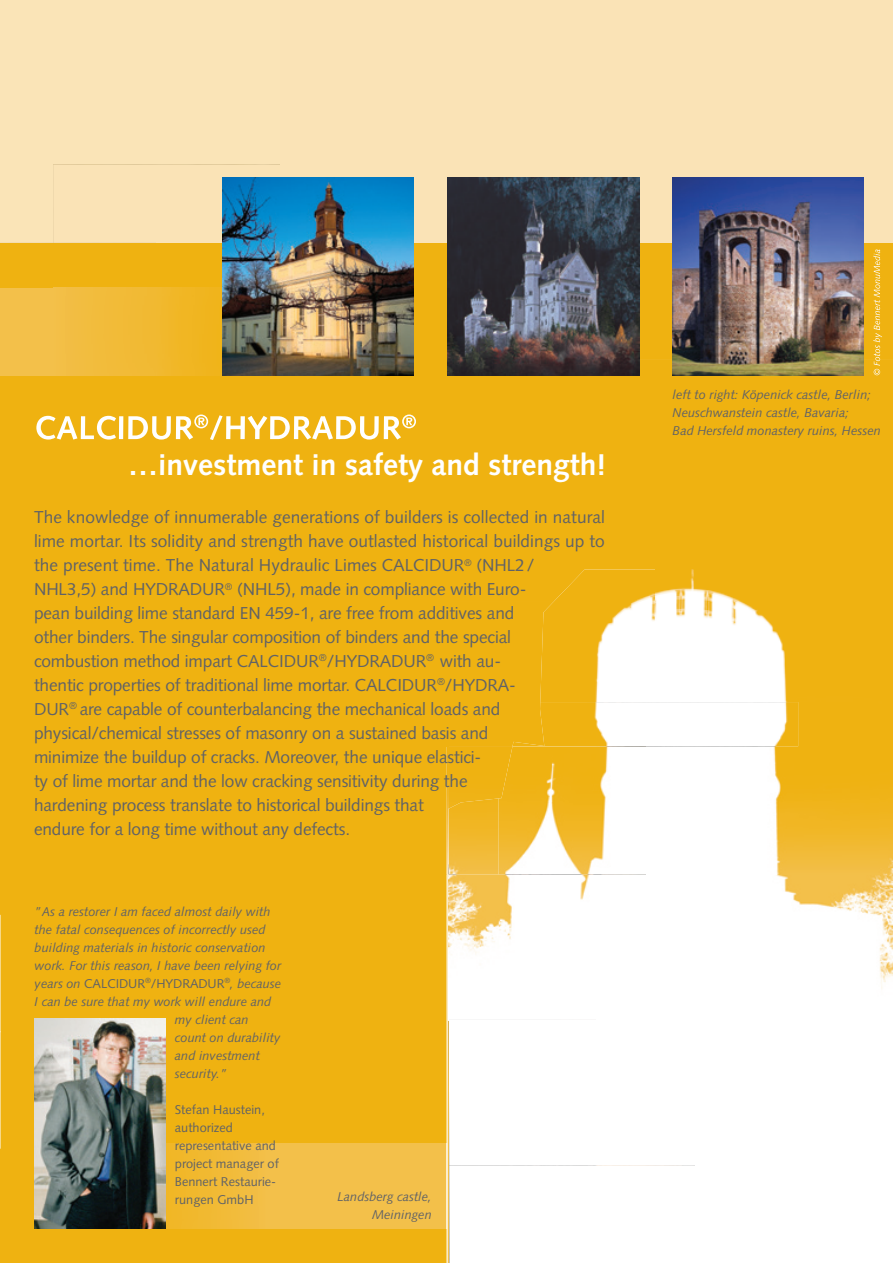
<style>
.page{position:relative;width:893px;height:1263px;background:#efb211}
.page>*{position:absolute;margin:0;border:0;box-sizing:border-box;transform-origin:0 0}
.t1{font:700 30px "Syntax";color:#fff}
.t2{font:17.25px/24px "Syntax";letter-spacing:-.01em;color:#606267}
.t3{font:italic 12.75px/18px "Syntax";color:#606267}
.t4{font:12.75px/18px "Syntax";color:#606267}
.s1{font-style:italic}
</style>
<div class="page">
<svg style="left:0;top:288px;width:264px;height:88px"></svg>
<div style="left:54px;top:1144px;width:839px;height:85px;background:#f3c04a"></div>
<img style="left:165px;top:1144px;width:80px;height:85px">
<img style="left:53px;top:287px;width:104px;height:1px">
<img style="left:157px;top:287px;width:65px;height:89px">
<svg style="left:447px;top:874px;width:2px;height:389px"></svg>
<hr style="left:447px;top:1144px;width:2px;height:85px;background:#fbeed0">
<img style="left:447px;top:781px;width:2px;height:93px">
<img style="left:449px;top:746px;width:49px;height:1px">
<div style="left:0;top:0;width:893px;height:243px;background:#fae3b6"></div>
<div style="left:53px;top:164px;width:840px;height:79px;background:#fae3b6"></div>
<div style="left:157px;top:186px;width:65px;height:57px;background:#fae3b6"></div>
<img style="left:448px;top:874px;width:1px;height:202px">
<img style="left:449px;top:874px;width:246px;height:389px">
<div style="left:597px;top:874px;width:296px;height:292px;background:#fff"></div>
<div style="left:695px;top:1166px;width:198px;height:97px;background:#fff"></div>
<img style="left:448px;top:808px;width:1px;height:66px">
<img style="left:498px;top:746px;width:148px;height:128px">
<img style="left:646px;top:746px;width:247px;height:128px">
<img style="left:449px;top:798px;width:49px;height:76px">
<img style="left:540px;top:569px;width:115px;height:133px">
<img style="left:655px;top:569px;width:132px;height:133px">
<img style="left:512px;top:702px;width:286px;height:44px">
<img style="left:34px;top:1018px;width:131px;height:211px">
<svg style="left:0;top:915px;width:1px;height:233px"></svg>
<svg style="left:873px;top:249px;width:9px;height:126px"></svg>
<svg style="left:36px;top:414px;width:380px;height:26px"></svg>
<img style="left:448px;top:177px;width:191px;height:199px">
<img style="left:673px;top:177px;width:191px;height:199px">
<img style="left:222px;top:177px;width:192px;height:199px">
<h1 class="t1" style="left:128px;top:448px;width:480px">…investment in safety and strength!</h1>
<p class="t2" style="left:34px;top:505px;width:573px">The knowledge of innumerable generations of builders is collected in natural lime mortar. Its solidity and strength have outlasted historical buildings up to the present time. The Natural Hydraulic Limes CALCIDUR<sup>®</sup> (NHL2 /<br>NHL3,5) and HYDRADUR<sup>®</sup> (NHL5), made in compliance with Euro-<br>pean building lime standard EN 459-1, are free from additives and<br>other binders. The singular composition of binders and the special<br>combustion method impart CALCIDUR<sup>®</sup>/HYDRADUR<sup>®</sup> with au-<br>thentic properties of traditional lime mortar. CALCIDUR<sup>®</sup>/HYDRA-<br>DUR<sup>®</sup> are capable of counterbalancing the mechanical loads and physical/chemical stresses of masonry on a sustained basis and<br>minimize the buildup of cracks. Moreover, the unique elastici-<br>ty of lime mortar and the low cracking sensitivity during the<br>hardening process translate to historical buildings that<br>endure for a long time without any defects.</p>
<p class="t3" style="left:35px;top:902px;width:237px">”As a restorer I am faced almost daily with</p>
<p class="t3" style="left:35px;top:920px;width:232px">the fatal consequences of incorrectly used</p>
<p class="t3" style="left:35px;top:938px;width:232px">building materials in historic conservation</p>
<p class="t3" style="left:35px;top:956px;width:248px">work. For this reason, I have been relying for</p>
<p class="t4" style="left:35px;top:974px;width:248px"><span class="s1">years on</span> CALCIDUR<sup>®</sup>/HYDRADUR<sup>®</sup><span class="s1">, because</span></p>
<p class="t3" style="left:35px;top:992px;width:238px">I can be sure that my work will endure and</p>
<p class="t3" style="left:175px;top:1010px;width:75px">my client can</p>
<p class="t3" style="left:175px;top:1028px;width:107px">count on durability</p>
<p class="t3" style="left:175px;top:1046px;width:87px">and investment</p>
<p class="t3" style="left:175px;top:1064px;width:54px">security.”</p>
<p class="t4" style="left:175px;top:1100px;width:106px">Stefan Haustein, authorized representative and project manager of<br>Bennert Restaurie&shy;rungen GmbH</p>
<p class="t3" style="left:337px;top:1187px;width:96px;text-align:right">Landsberg castle,<br>Meiningen</p>
<p class="t3" style="left:673px;top:386px;width:210px">left to right: Köpenick castle, Berlin;<br>Neuschwanstein castle, Bavaria;<br>Bad Hersfeld monastery ruins, Hessen</p>
</div>
